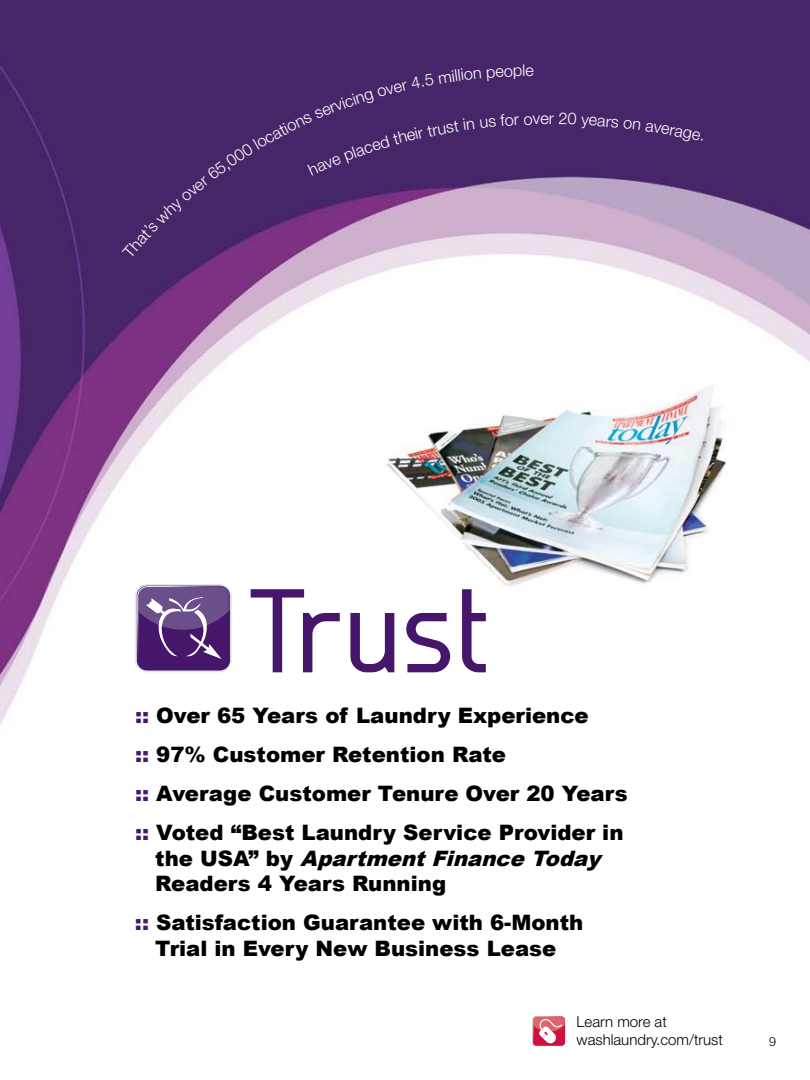
<style>
.page{position:relative;width:810px;height:1080px;background:#fff}
.page>*{position:absolute;margin:0;border:0;box-sizing:border-box;transform-origin:0 0}
.t1{font:500 118.75px "Galette";color:#46166b}
.t2{font:900 21.25px/39px "Arial";color:#000}
.t3{font:300 16.25px "Helvetica Neue LT Std";color:#fff}
.t4{font:300 15px/18px "Helvetica Neue LT Std";color:#000}
.t5{font:300 12.5px "Helvetica Neue LT Std";color:#000}
.s1{color:#46166b}
.s2{font-style:italic}
</style>
<div class="page">
<img style="left:0;top:0;width:810px;height:1047px">
<svg style="left:532px;top:1016px;width:34px;height:30px"></svg>
<svg style="left:533px;top:1017px;width:32px;height:29px"></svg>
<svg style="left:135px;top:584px;width:97px;height:88px"></svg>
<svg style="left:137px;top:586px;width:93px;height:84px;background:#684587"></svg>
<svg style="left:122px;top:64px;width:426px;height:195px;background:#613f7c"></svg>
<div style="left:559px;top:113px;width:144px;height:29px;background:#462669"></div>
<p class="t3" style="left:526px;top:60px;width:10px">e</p>
<p class="t3" style="left:549px;top:109px;width:7px">r</p>
<h1 class="t1" style="left:247px;top:558px;width:244px">Trust</h1>
<p class="t2" style="left:135px;top:696px;width:494px"><span class="s1">::</span> Over 65 Years of Laundry Experience<br><span class="s1">::</span> 97% Customer Retention Rate<br><span class="s1">::</span> Average Customer Tenure Over 20 Years <span class="s1">::</span> Voted “Best Laundry Service Provider in</p>
<p class="t2" style="left:155px;top:845px;width:454px;line-height:25.5px">t h e U S A” b y <span class="s2">ApartmentFinanceToday<br></span>Readers 4 Years Running</p>
<p class="t2" style="left:135px;top:909px;width:450px;line-height:25.5px;text-align:center"><span class="s1">::</span> Satisfaction Guarantee with 6-Month<br>Trial in Every New Business Lease</p>
<p class="t4" style="left:577px;top:1012px;width:148px">Learn more at washlaundry.com/trust</p>
<p class="t5" style="left:769px;top:1034px;width:8px">9</p>
</div>
